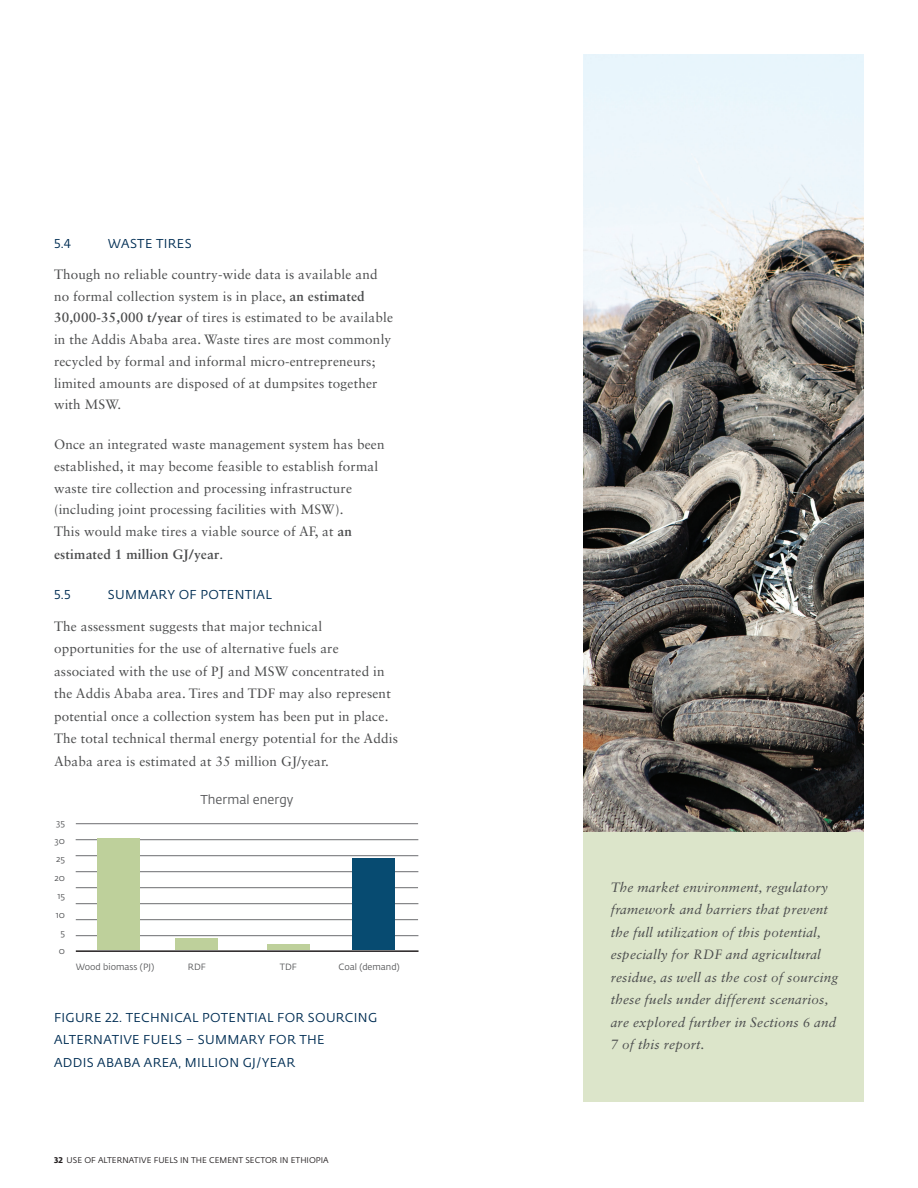
<style>
.page{position:relative;width:918px;height:1188px;background:#fff}
.page>*{position:absolute;margin:0;border:0;box-sizing:border-box;transform-origin:0 0}
.t1{font:13.5px/21.8px "Sabon LT Std";letter-spacing:.015em;color:#4b4c4d}
.t2{font:italic 13.5px/22.5px "Sabon LT Std";letter-spacing:.015em;color:#4b4c4d}
.t3{font:12.75px "Fedra Sans Std";letter-spacing:.025em;color:#002e54}
.t4{font:12.75px "Fedra Sans Std";color:#57585a}
.t5{font:9px/18.3px "Fedra Sans Std";color:#57585a;text-align:right}
.t6{font:8.25px "Fedra Sans Std";color:#231f20}
.s1{font-weight:700}
</style>
<div class="page">
<hr style="left:76px;top:887px;width:342px;height:1px;background:#6c6d70">
<hr style="left:76px;top:919px;width:342px;height:1px;background:#6c6d70">
<hr style="left:76px;top:855px;width:342px;height:1px;background:#6c6d70">
<hr style="left:76px;top:839px;width:342px;height:1px;background:#6c6d70">
<hr style="left:76px;top:871px;width:342px;height:1px;background:#6c6d70">
<hr style="left:76px;top:903px;width:342px;height:1px;background:#6c6d70">
<hr style="left:76px;top:935px;width:342px;height:1px;background:#6c6d70">
<hr style="left:76px;top:823px;width:342px;height:1px;background:#6c6d70">
<div style="left:97px;top:838px;width:43px;height:112px;background:#bed09b"></div>
<div style="left:175px;top:939px;width:42px;height:11px;background:#bed09b"></div>
<div style="left:267px;top:944px;width:43px;height:6px;background:#bed09b"></div>
<div style="left:352px;top:858px;width:43px;height:92px;background:#074b71"></div>
<div style="left:583px;top:749px;width:281px;height:352px;background:#dce5ca"></div>
<img style="left:583px;top:54px;width:281px;height:778px">
<hr style="left:76px;top:950px;width:343px;height:2px;background:#231f20">
<p class="t3" style="left:54px;top:236px;width:35px">5.4 WAS</p>
<p class="t3" style="left:137px;top:236px;width:48px">TE TIRES</p>
<p class="t1" style="left:54px;top:263px;width:340px">Though no reliable country-wide data is available and no formal collection system is in place, <span class="s1">an estimated 30,000-35,000 t/year</span> of tires is estimated to be available in the Addis Ababa area. Waste tires are most commonly recycled by formal and informal micro-entrepreneurs; limited amounts are disposed of at dumpsites together with MSW.</p>
<p class="t1" style="left:54px;top:433px;width:332px">Once an integrated waste management system has been established, it may become feasible to establish formal waste tire collection and processing infrastructure (including joint processing facilities with MSW).<br>This would make tires a viable source of AF, at <span class="s1">an estimated 1 million GJ/year</span>.</p>
<p class="t3" style="left:54px;top:587px;width:18px">5.5</p>
<p class="t3" style="left:108px;top:587px;width:165px">SU MMARY OF POTE NTIAL</p>
<p class="t1" style="left:54px;top:614px;width:346px;line-height:22.5px">The assessment suggests that major technical opportunities for the use of alternative fuels are associated with the use of PJ and MSW concentrated in the Addis Ababa area. Tires and TDF may also represent potential once a collection system has been put in place.<br>The total technical thermal energy potential for the Addis Ababa area is estimated at 35 million GJ/year.</p>
<p class="t5" style="left:55px;top:814px;width:12px">35<br>30<br>25<br>20<br>15<br>10<br>5<br>0</p>
<p class="t4" style="left:200px;top:792px;width:94px">THERMAL ENERGY</p>
<p class="t5" style="left:76px;top:958px;width:95px">WOOD BIOMASS (PJ ) RD</p>
<p class="t5" style="left:201px;top:958px;width:7px">F</p>
<p class="t5" style="left:280px;top:958px;width:19px">TD F</p>
<p class="t5" style="left:338px;top:958px;width:63px">COAL (DEMAND)</p>
<p class="t3" style="left:54px;top:1010px;width:81px">FIGU RE 22. TEC</p>
<p class="t3" style="left:150px;top:1010px;width:168px">HNICAL POTE NTIAL FO R SOU</p>
<p class="t3" style="left:336px;top:1010px;width:43px">RCING</p>
<p class="t3" style="left:54px;top:1032px;width:98px">ALTE RNATIVE FUE</p>
<p class="t3" style="left:168px;top:1032px;width:156px">LS – SU MMARY FO R THE</p>
<p class="t3" style="left:54px;top:1055px;width:62px">ADDIS ABABA</p>
<p class="t3" style="left:144px;top:1055px;width:48px">AREA, MILLI</p>
<p class="t3" style="left:219px;top:1055px;width:77px">ON GJ /YEAR</p>
<p class="t6" style="left:54px;top:1155px;width:276px"><span class="s1">32</span> USE OF ALTERNATIVE FUELS IN TH E CEM ENT SECTOR IN ETHIOPIA</p>
<p class="t2" style="left:611px;top:876px;width:229px">The market environment, regulatory framework and barriers that prevent the full utilization of this potential, especially for RDF and agricultural residue, as well as the cost of sourcing these fuels under different scenarios, are explored further in Sections 6 and 7 of this report.</p>
</div>
